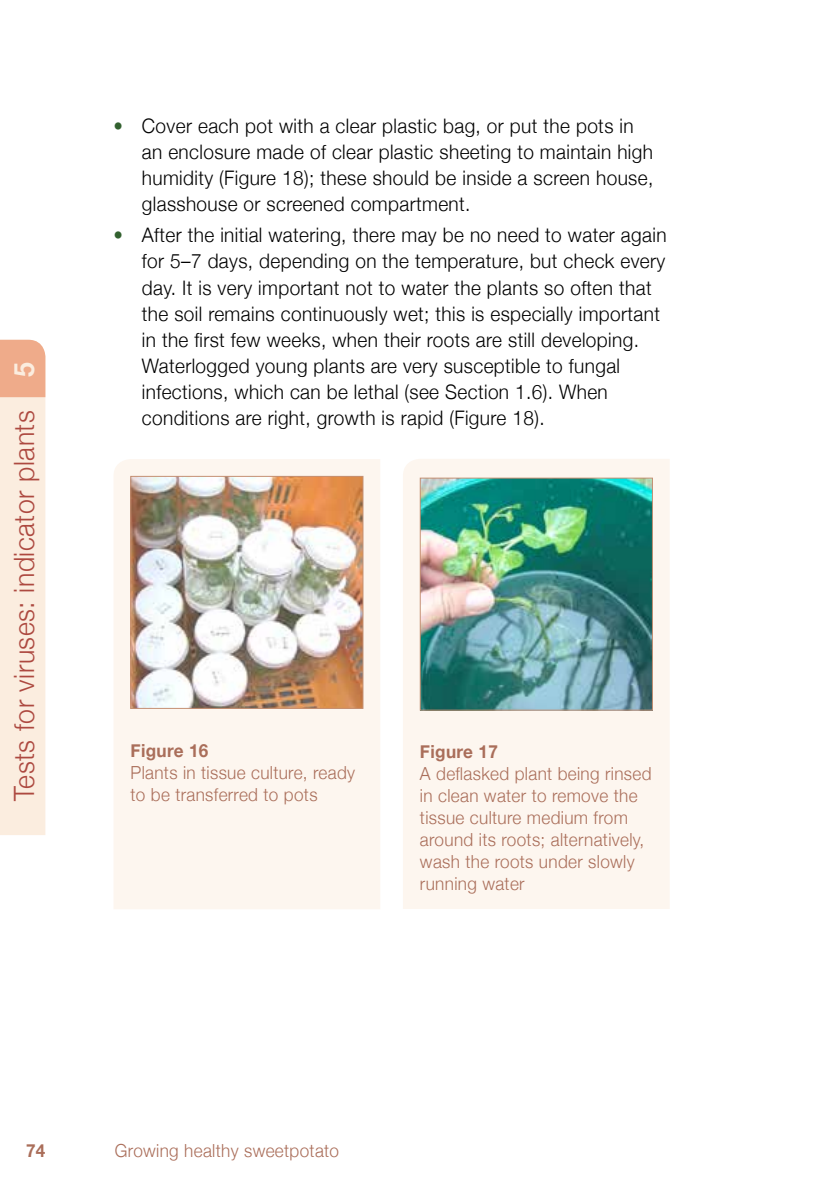
<style>
.page{position:relative;width:840px;height:1191px;background:#fff}
.page>*{position:absolute;margin:0;border:0;box-sizing:border-box;transform-origin:0 0}
.t1{font:300 28px "Helvetica Neue";letter-spacing:.02em;color:#ad4940;scale:.95 1}
.t2{font:300 20px/26px "Helvetica Neue";letter-spacing:.02em;color:#000;scale:.95 1}
.FigureNameSingle{font:300 18px/22px "Helvetica Neue";letter-spacing:.02em;color:#aa6e5a;scale:.95 1}
.t3{font:700 18px "Helvetica Neue";color:#aa6e5a;scale:.95 1}
.s1{font-weight:700;color:#fbeddf}
.s2{color:#32612f}
.s3{font-weight:700}
</style>
<div class="page">
<div style="left:114px;top:459px;width:266px;height:450px;background:#fdf6ef"></div>
<img style="left:132px;top:478px;width:229px;height:228px">
<div style="left:130px;top:476px;width:233px;height:232px;border:1px solid #c59073"></div>
<div style="left:403px;top:459px;width:266px;height:450px;background:#fdf6ef"></div>
<img style="left:422px;top:480px;width:228px;height:228px">
<div style="left:420px;top:478px;width:232px;height:232px;border:1px solid #c59073"></div>
<svg style="left:0;top:340px;width:45px;height:495px;background:#f9e5d5"></svg>
<h1 class="t1" style="left:7px;top:801px;width:463px;rotate:-90deg">Tests for viruses: indicator plants <span class="s1">5</span></h1>
<p class="t2" style="left:142px;top:112px;width:539px;text-indent:-28px"><span class="s2">•</span> Cover each pot with a clear plastic bag, or put the pots in an enclosure made of clear plastic sheeting to maintain high humidity (Figure 18); these should be inside a screen house, glasshouse or screened compartment.</p>
<p class="t2" style="left:142px;top:222px;width:553px;text-indent:-28px"><span class="s2">•</span> After the initial watering, there may be no need to water again for 5–7 days, depending on the temperature, but check every day. It is very important not to water the plants so often that the soil remains continuously wet; this is especially important in the first few weeks, when their roots are still developing.<br>Waterlogged young plants are very susceptible to fungal infections, which can be lethal (see Section 1.6). When conditions are right, growth is rapid (Figure 18).</p>
<p class="FigureNameSingle" style="left:130px;top:739px;width:238px"><span class="s3">Figure 16<br></span>Plants in tissue culture, ready to be transferred to pots</p>
<p class="FigureNameSingle" style="left:420px;top:740px;width:245px"><span class="s3">Figure 17<br></span>A deflasked plant being rinsed in clean water to remove the tissue culture medium from around its roots; alternatively, wash the roots under slowly running water</p>
<p class="t3" style="left:26px;top:1139px;width:22px">74</p>
<p class="FigureNameSingle" style="left:115px;top:1139px;width:237px">Growing healthy sweetpotato</p>
</div>
